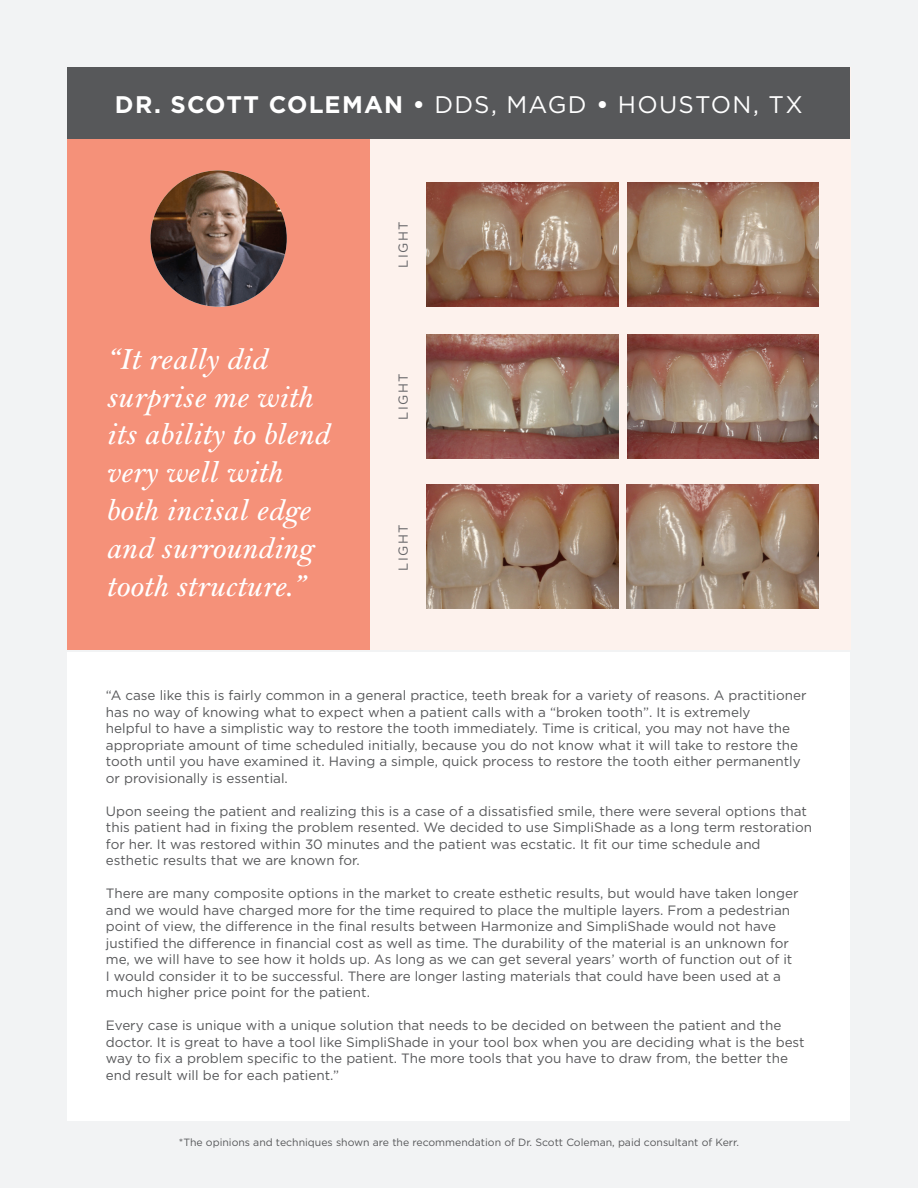
<style>
.page{position:relative;width:918px;height:1188px;background:#f2f3f4}
.page>*{position:absolute;margin:0;border:0;box-sizing:border-box;transform-origin:0 0}
.t1{font:italic 600 31.5px/37.8px "Bell MT Std";color:#fff}
.Category_Header{font:24px "Gotham";letter-spacing:.05em;color:#fff}
.t2{font:13.5px/16.5px "Gotham";color:#57585a}
.Category_Header-2{font:13.05px "Gotham";letter-spacing:.115em;color:#636366}
.t3{font:10.5px "Gotham";color:#57585a}
.s1{font-weight:700}
</style>
<div class="page">
<div style="left:68px;top:68px;width:302px;height:582px;background:#f59179"></div>
<div style="left:68px;top:652px;width:782px;height:468px;background:#fff"></div>
<div style="left:370px;top:68px;width:480px;height:582px;background:#fdf2ed"></div>
<div style="left:68px;top:68px;width:782px;height:71px;background:#57585a"></div>
<img style="left:427px;top:484px;width:191px;height:124px">
<img style="left:427px;top:182px;width:191px;height:124px">
<img style="left:627px;top:484px;width:191px;height:124px">
<img style="left:627px;top:182px;width:192px;height:124px">
<img style="left:427px;top:334px;width:191px;height:124px">
<img style="left:627px;top:334px;width:192px;height:124px">
<img style="left:150px;top:170px;width:137px;height:137px;border-radius:68px">
<p class="Category_Header" style="left:115px;top:89px;width:689px"><span class="s1">DR. SCOTT COLEMAN •</span> DDS, MAGD <span class="s1">•</span> HOUSTON, TX</p>
<p class="t1" style="left:106px;top:341px;width:225px">“It really did surprise me with its ability to blend very well with both incisal edge and surrounding tooth structure.”</p>
<p class="Category_Header-2" style="left:395px;top:268px;width:48px;rotate:-90deg">LIGHT</p>
<p class="Category_Header-2" style="left:395px;top:420px;width:48px;rotate:-90deg">LIGHT</p>
<p class="Category_Header-2" style="left:395px;top:571px;width:48px;rotate:-90deg">LIGHT</p>
<p class="t2" style="left:106px;top:687px;width:702px">“A case like this is fairly common in a general practice, teeth break for a variety of reasons. A practitioner has no way of knowing what to expect when a patient calls with a “broken tooth”. It is extremely<br>helpful to have a simplistic way to restore the tooth immediately. Time is critical, you may not have the appropriate amount of time scheduled initially, because you do not know what it will take to restore the tooth until you have examined it. Having a simple, quick process to restore the tooth either permanently or provisionally is essential.</p>
<p class="t2" style="left:106px;top:802px;width:708px">Upon seeing the patient and realizing this is a case of a dissatisfied smile, there were several options that this patient had in fixing the problem resented. We decided to use SimpliShade as a long term restoration for her. It was restored within 30 minutes and the patient was ecstatic. It fit our time schedule and esthetic results that we are known for.</p>
<p class="t2" style="left:106px;top:885px;width:694px">There are many composite options in the market to create esthetic results, but would have taken longer and we would have charged more for the time required to place the multiple layers. From a pedestrian point of view, the difference in the final results between Harmonize and SimpliShade would not have justified the difference in financial cost as well as time. The durability of the material is an unknown for me, we will have to see how it holds up. As long as we can get several years’ worth of function out of it I would consider it to be successful. There are longer lasting materials that could have been used at a much higher price point for the patient.</p>
<p class="t2" style="left:106px;top:1017px;width:700px">Every case is unique with a unique solution that needs to be decided on between the patient and the doctor. It is great to have a tool like SimpliShade in your tool box when you are deciding what is the best way to fix a problem specific to the patient. The more tools that you have to draw from, the better the end result will be for each patient.”</p>
<p class="t3" style="left:179px;top:1135px;width:562px">*The opinions and techniques shown are the recommendation of Dr. Scott Coleman, paid consultant of Kerr.</p>
</div>
